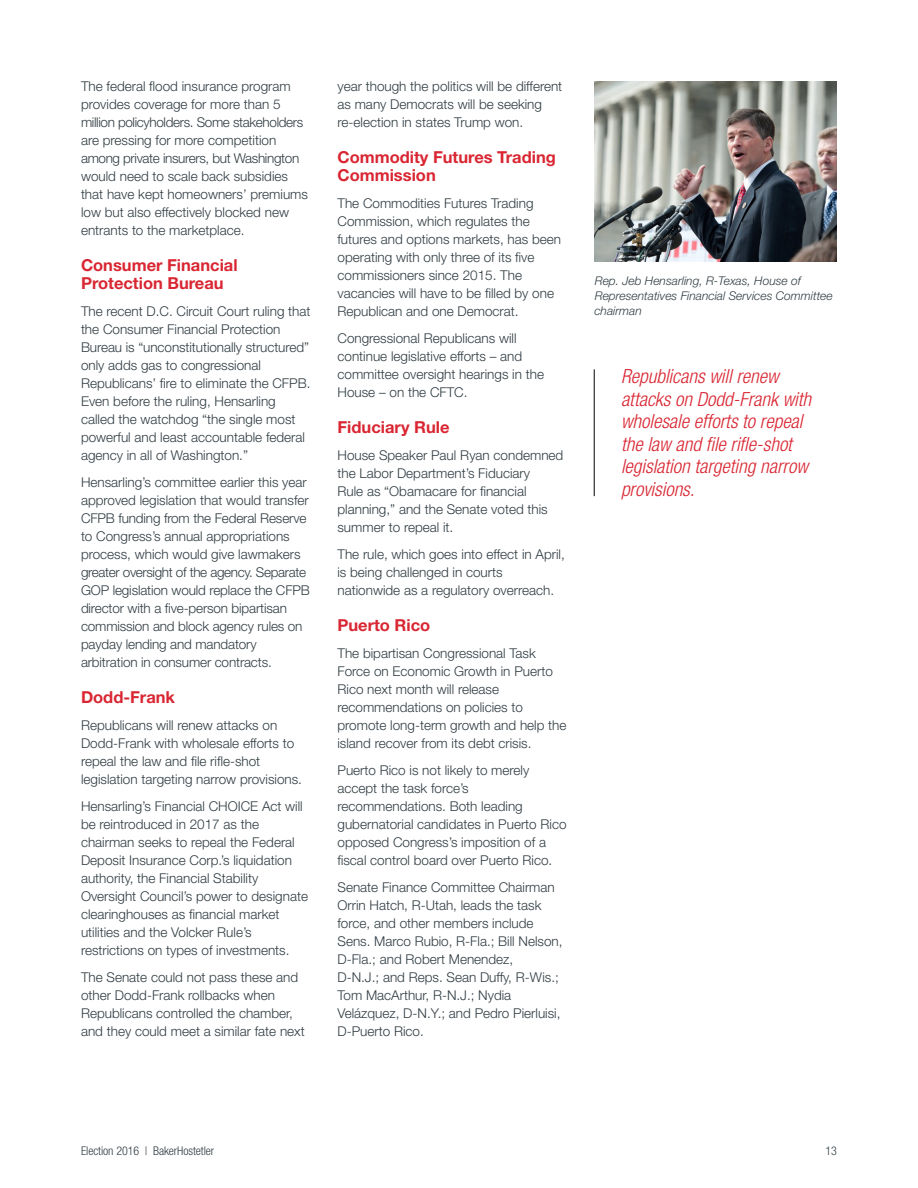
<style>
.page{position:relative;width:918px;height:1188px;background:#fff}
.page>*{position:absolute;margin:0;border:0;box-sizing:border-box;transform-origin:0 0}
.t1{font:italic 300 condensed 19.5px/22.5px "Helvetica Neue LT Std";color:#d92632}
.t2{font:700 16.5px/18px "Helvetica Neue LT Std";color:#d92632}
.t3{font:300 13.5px/18px "Helvetica Neue LT Std";color:#303c42}
.t4{font:italic 300 12px/15px "Helvetica Neue LT Std";color:#303c42}
.t5{font:300 condensed 12px "Helvetica Neue LT Std";letter-spacing:-.005em;color:#303c42}
</style>
<div class="page">
<hr style="left:594px;top:369px;width:1px;height:127px;background:#000">
<img style="left:594px;top:81px;width:243px;height:181px">
<p class="t3" style="left:81px;top:77px;width:229px">The federal flood insurance program provides coverage for more than 5 million policyholders. Some stakeholders are pressing for more competition among private insurers, but Washington would need to scale back subsidies that have kept homeowners’ premiums low but also effectively blocked new entrants to the marketplace.</p>
<p class="t2" style="left:81px;top:255px;width:158px">Consumer Financial<br>Protection Bureau</p>
<p class="t3" style="left:81px;top:302px;width:231px">The recent D.C. Circuit Court ruling that the Consumer Financial Protection Bureau is “unconstitutionally structured” only adds gas to congressional Republicans’ fire to eliminate the CFPB.<br>Even before the ruling, Hensarling called the watchdog “the single most powerful and least accountable federal agency in all of Washington.”</p>
<p class="t3" style="left:81px;top:473px;width:230px">Hensarling’s committee earlier this year approved legislation that would transfer CFPB funding from the Federal Reserve to Congress’s annual appropriations process, which would give lawmakers greater oversight of the agency. Separate GOP legislation would replace the CFPB director with a five-person bipartisan commission and block agency rules on payday lending and mandatory arbitration in consumer contracts.</p>
<p class="t2" style="left:81px;top:687px;width:96px">Dodd-Frank</p>
<p class="t3" style="left:81px;top:716px;width:223px">Republicans will renew attacks on Dodd-Frank with wholesale efforts to repeal the law and file rifle-shot legislation targeting narrow provisions.</p>
<p class="t3" style="left:81px;top:797px;width:229px">Hensarling’s Financial CHOICE Act will be reintroduced in 2017 as the chairman seeks to repeal the Federal Deposit Insurance Corp.’s liquidation authority, the Financial Stability Oversight Council’s power to designate clearinghouses as financial market utilities and the Volcker Rule’s restrictions on types of investments.</p>
<p class="t3" style="left:81px;top:968px;width:225px">The Senate could not pass these and other Dodd-Frank rollbacks when Republicans controlled the chamber, and they could meet a similar fate next</p>
<p class="t3" style="left:338px;top:76px;width:226px">year though the politics will be different as many Democrats will be seeking re-election in states Trump won.</p>
<p class="t2" style="left:338px;top:147px;width:220px">Commodity Futures Trading<br>Commission</p>
<p class="t3" style="left:338px;top:194px;width:225px">The Commodities Futures Trading Commission, which regulates the futures and options markets, has been operating with only three of its five commissioners since 2015. The vacancies will have to be filled by one Republican and one Democrat.</p>
<p class="t3" style="left:338px;top:329px;width:208px">Congressional Republicans will continue legislative efforts – and committee oversight hearings in the<br>House – on the CFTC.</p>
<p class="t2" style="left:338px;top:417px;width:114px">Fiduciary Rule</p>
<p class="t3" style="left:338px;top:446px;width:227px">House Speaker Paul Ryan condemned the Labor Department’s Fiduciary<br>Rule as “Obamacare for financial planning,” and the Senate voted this summer to repeal it.</p>
<p class="t3" style="left:338px;top:545px;width:229px">The rule, which goes into effect in April, is being challenged in courts nationwide as a regulatory overreach.</p>
<p class="t2" style="left:338px;top:615px;width:94px">Puerto Rico</p>
<p class="t3" style="left:338px;top:644px;width:231px">The bipartisan Congressional Task Force on Economic Growth in Puerto Rico next month will release recommendations on policies to promote long-term growth and help the island recover from its debt crisis.</p>
<p class="t3" style="left:338px;top:761px;width:231px">Puerto Rico is not likely to merely accept the task force’s recommendations. Both leading gubernatorial candidates in Puerto Rico opposed Congress’s imposition of a fiscal control board over Puerto Rico.</p>
<p class="t3" style="left:338px;top:878px;width:227px">Senate Finance Committee Chairman Orrin Hatch, R-Utah, leads the task force, and other members include Sens. Marco Rubio, R-Fla.; Bill Nelson, D-Fla.; and Robert Menendez,<br>D-N.J.; and Reps. Sean Duffy, R-Wis.; Tom MacArthur, R-N.J.; Nydia Velázquez, D-N.Y.; and Pedro Pierluisi, D-Puerto Rico.</p>
<p class="t4" style="left:594px;top:273px;width:240px">Rep. Jeb Hensarling, R-Texas, House of<br>Representatives Financial Services Committee chairman</p>
<h1 class="t1" style="left:621px;top:366px;width:192px">Republicans will renew attacks on Dodd-Frank with wholesale efforts to repeal the law and file rifle-shot legislation targeting narrow provisions.</h1>
<p class="t5" style="left:81px;top:1143px;width:135px">Election 2016 | BakerHostetler</p>
<p class="t5" style="left:826px;top:1143px;width:13px">13</p>
</div>
